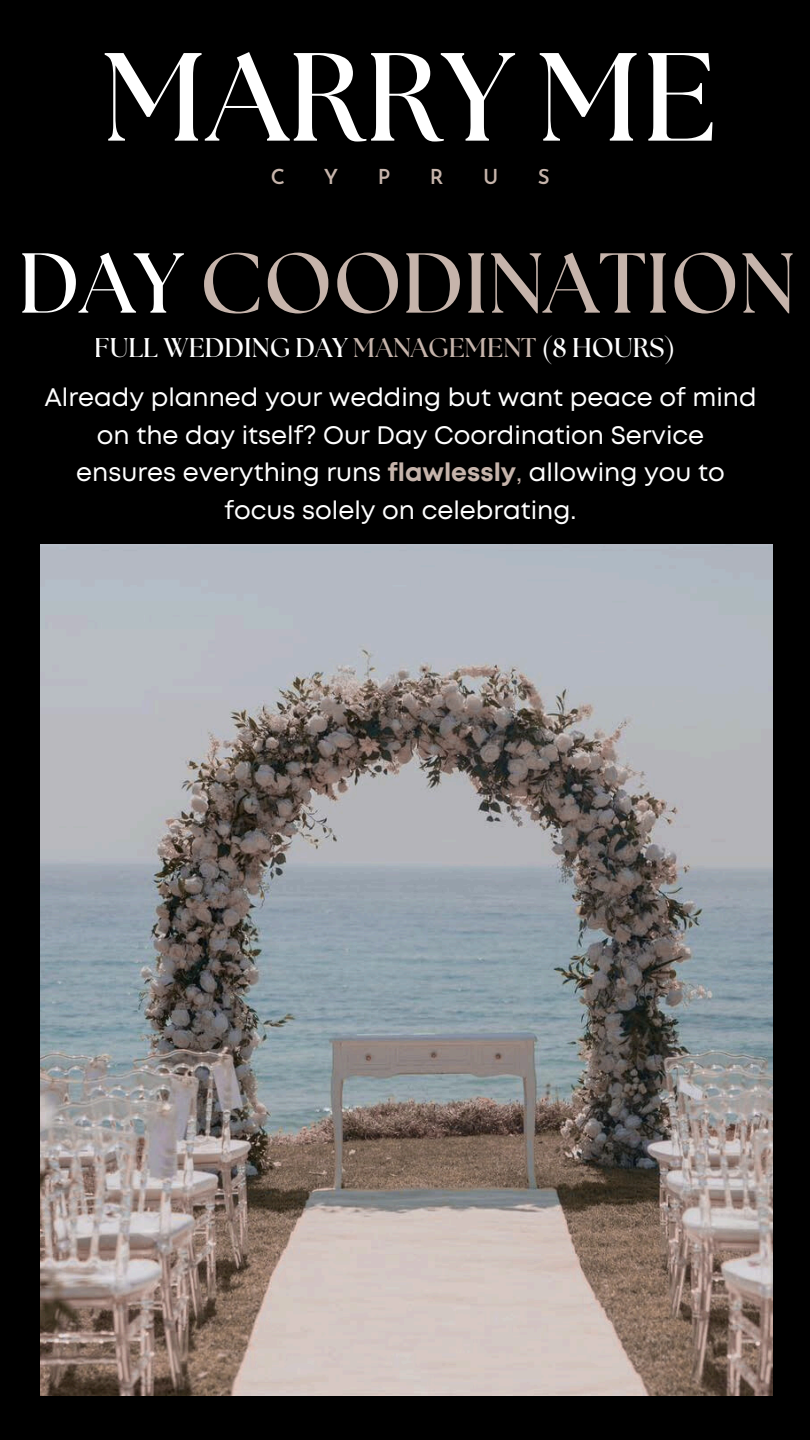
<style>
.page{position:relative;width:810px;height:1440px;background:#000}
.page>*{position:absolute;margin:0;border:0;box-sizing:border-box;transform-origin:0 0}
.t1{font:700 125.1px "The Seasons";color:#fff}
.t2{font:700 84.8px "The Seasons";color:#c6b4ab}
.t3{font:700 27px "The Seasons";color:#fff}
.t4{font:25.3px/37.5px "Mont";color:#fff;text-align:center}
.t5{font:600 20.6px "Josefin Sans";color:#c6b4ab}
.s1{color:#fff}
.s2{color:#c6b4ab}
.s3{font-weight:700;color:#c6b4ab}
</style>
<div class="page">
<img style="left:40px;top:545px;width:732px;height:850px">
<h1 class="t1" style="left:103px;top:41px;width:615px">MARRY ME</h1>
<p class="t5" style="left:270px;top:168px;width:16px">C</p>
<p class="t5" style="left:324px;top:168px;width:16px">Y</p>
<p class="t5" style="left:378px;top:168px;width:14px">P</p>
<p class="t5" style="left:430px;top:168px;width:15px">R</p>
<p class="t5" style="left:483px;top:168px;width:17px">U</p>
<p class="t5" style="left:538px;top:168px;width:13px">S</p>
<h2 class="t2" style="left:18px;top:245px;width:779px"><span class="s1">DAY</span> COODINATION</h2>
<p class="t3" style="left:95px;top:336px;width:582px">FULL WEDDING DAY <span class="s2">MANAGEMENT</span> (8 HOURS)</p>
<h2 class="t4" style="left:44px;top:380px;width:714px">Already planned your wedding but want peace of mind on the day itself? Our Day Coordination Service ensures everything runs <span class="s3">flawlessly</span><span class="s2">,</span> allowing you to focus solely on celebrating.</h2>
</div>
